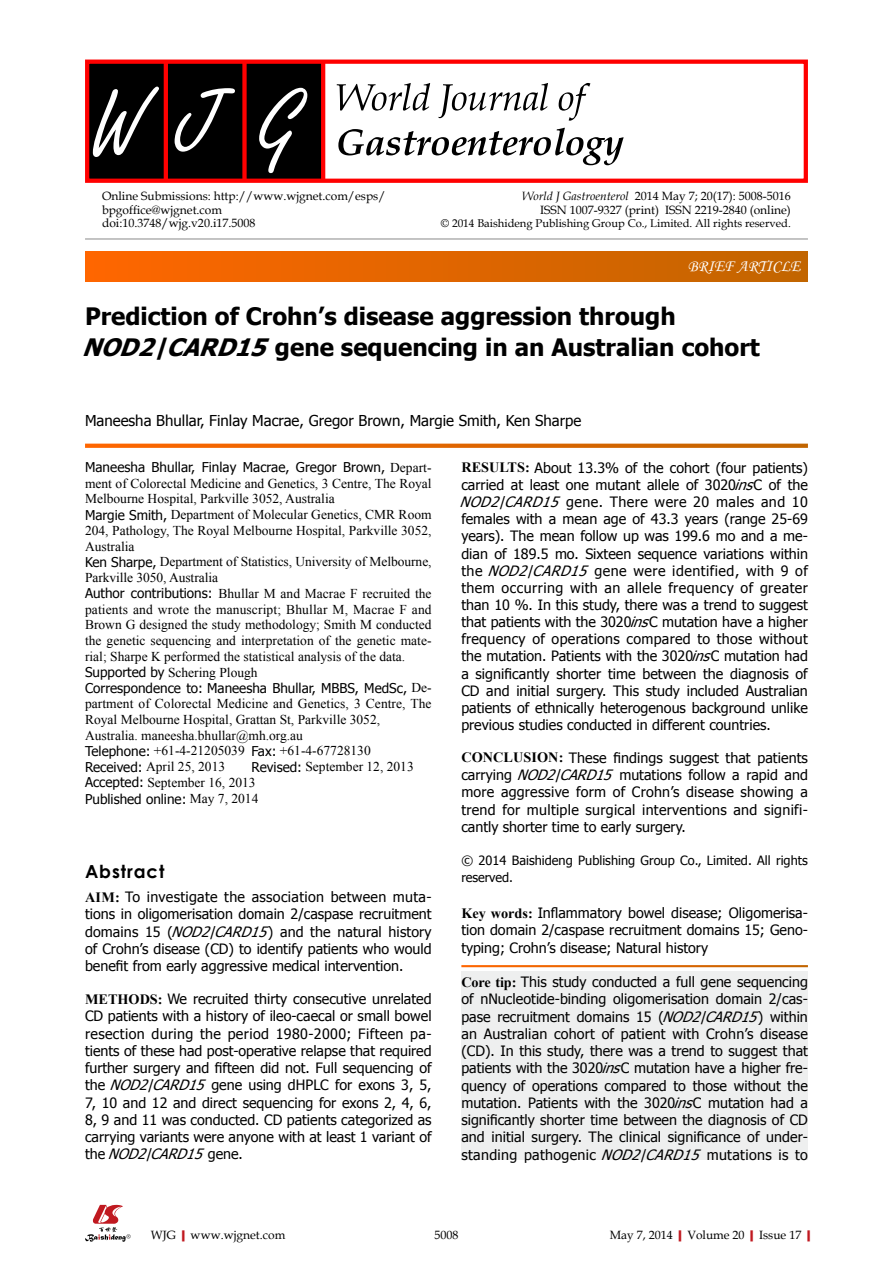
<style>
.page{position:relative;width:893px;height:1263px;background:#fff}
.page>*{position:absolute;margin:0;border:0;box-sizing:border-box;transform-origin:0 0}
.t1{font:700 24px/31.5px "Tahoma";color:#000}
.t2{font:700 18px "Century Gothic";letter-spacing:.05em;color:#000}
.t3{font:16.5px "Monotype Corsiva";color:#fff}
.t4{font:15px "Tahoma";color:#000}
.t5{font:14.25px/17.2px "Tahoma";color:#000;text-align:justify}
.t6{font:13.5px/15.8px "Times New Roman";color:#000}
.t7{font:13.5px "Tahoma";color:#000}
.t8{font:12.75px/17.2px "Tahoma";color:#000}
.t9{font:12px/13.5px "Book Antiqua";color:#000}
.t10{font:11.25px "Book Antiqua";color:#000}
.s1{font-style:italic}
.s2{font-family:"Times New Roman"}
.s3{font-family:"Tahoma"}
.s4{font-family:"Times New Roman";font-weight:700}
.s5{font-weight:700;color:#c01920}
</style>
<div class="page">
<div style="left:461px;top:971px;width:347px;height:189px;background:#eeefef"></div>
<div style="left:85px;top:252px;width:723px;height:29px;background:linear-gradient(to right,#f60,#c16500)"></div>
<hr style="left:85px;top:239px;width:723px;height:1px;background:#898989">
<div style="left:87px;top:61px;width:236px;height:121px;background:#000"></div>
<hr style="left:164px;top:61px;width:4px;height:121px;background:#f00">
<div style="left:242px;top:61px;width:5px;height:121px;background:#f00"></div>
<hr style="left:321px;top:61px;width:4px;height:121px;background:#f00">
<div style="left:85px;top:60px;width:723px;height:123px;border:4px solid #f00"></div>
<svg style="left:259px;top:88px;width:48px;height:85px"></svg>
<svg style="left:175px;top:88px;width:60px;height:64px"></svg>
<svg style="left:93px;top:87px;width:66px;height:70px"></svg>
<svg style="left:337px;top:83px;width:253px;height:38px"></svg>
<svg style="left:338px;top:128px;width:286px;height:37px"></svg>
<svg style="left:85px;top:1205px;width:46px;height:37px"></svg>
<svg style="left:85px;top:444px;width:723px;height:4px;background:#e16a08"></svg>
<p class="t9" style="left:102px;top:189px;width:285px">Online Submissions: http://www.wjgnet.com/esps/ bpgoffice@wjgnet.com<br>doi:10.3748/wjg.v20.i17.5008</p>
<p class="t9" style="left:522px;top:189px;width:270px;text-align:right"><span class="s1">World J Gastroenterol</span> 2014 May 7; 20(17): 5008-5016<br>ISSN 1007-9327 (print) ISSN 2219-2840 (online)</p>
<p class="t10" style="left:441px;top:215px;width:352px">© 2014 Baishideng Publishing Group Co., Limited. All rights reserved.</p>
<p class="t3" style="left:688px;top:256px;width:114px">BRIEF ARTICLE</p>
<h1 class="t1" style="left:82px;top:298px;width:679px">Prediction of Crohn’s disease aggression through<br><span class="s1">NOD2</span>/<span class="s1">CARD15</span> gene sequencing in an Australian cohort</h1>
<p class="t4" style="left:85px;top:410px;width:498px">Maneesha Bhullar, Finlay Macrae, Gregor Brown, Margie Smith, Ken Sharpe</p>
<p class="t7" style="left:85px;top:458px;width:348px">Maneesha Bhullar, Finlay Macrae, Gregor Brown, <span class="s2">Depart-</span></p>
<p class="t6" style="left:85px;top:475px;width:348px">ment of Colorectal Medicine and Genetics, 3 Centre, The Royal Melbourne Hospital, Parkville 3052, Australia<br><span class="s3">Margie Smith,</span> Department of Molecular Genetics, CMR Room 204, Pathology, The Royal Melbourne Hospital, Parkville 3052, Australia<br><span class="s3">Ken Sharpe,</span> Department of Statistics, University of Melbourne, Parkville 3050, Australia<br><span class="s3">Author contributions:</span> Bhullar M and Macrae F recruited the patients and wrote the manuscript; Bhullar M, Macrae F and Brown G designed the study methodology; Smith M conducted the genetic sequencing and interpretation of the genetic mate&shy;rial; Sharpe K performed the statistical analysis of the data.<br><span class="s3">Supported by</span> Schering Plough</p>
<p class="t7" style="left:85px;top:679px;width:348px">Correspondence to: Maneesha Bhullar, MBBS, MedSc, <span class="s2">De-</span></p>
<p class="t6" style="left:85px;top:695px;width:348px">partment of Colorectal Medicine and Genetics, 3 Centre, The Royal Melbourne Hospital, Grattan St, Parkville 3052, Australia. maneesha.bhullar@mh.org.au<br><span class="s3">Telephone:</span> +61-4-21205039 <span class="s3">Fax:</span> +61-4-67728130<br><span class="s3">Received:</span> April 25, 2013</p>
<p class="t6" style="left:85px;top:758px;width:330px;text-indent:167px"><span class="s3">Revised:</span> September 12, 2013<br><span class="s3">Accepted:</span> September 16, 2013</p>
<p class="t7" style="left:85px;top:790px;width:175px">Published online: <span class="s2">May 7, 2014</span></p>
<p class="t2" style="left:85px;top:858px;width:81px">Abstract</p>
<p class="t5" style="left:85px;top:888px;width:348px"><span class="s4">AIM:</span> To investigate the association between muta&shy;tions in oligomerisation domain 2/caspase recruitment domains 15 (<span class="s1">NOD2</span>/<span class="s1">CARD15</span>) and the natural history of Crohn’s disease (CD) to identify patients who would benefit from early aggressive medical intervention.</p>
<p class="t5" style="left:85px;top:990px;width:348px"><span class="s4">METHODS:</span> We recruited thirty consecutive unrelated CD patients with a history of ileo-caecal or small bowel resection during the period 1980-2000; Fifteen pa&shy;tients of these had post-operative relapse that required further surgery and fifteen did not. Full sequencing of the <span class="s1">NOD2</span>/<span class="s1">CARD15</span> gene using dHPLC for exons 3, 5, 7, 10 and 12 and direct sequencing for exons 2, 4, 6, 8, 9 and 11 was conducted. CD patients categorized as carrying variants were anyone with at least 1 variant of t h e <span class="s1">NOD2</span>/ <span class="s1">CARD15</span> g e n e .</p>
<p class="t5" style="left:459px;top:458px;width:350px"><span class="s4">RESULTS:</span> About 13.3% of the cohort (four patients) carried at least one mutant allele of 3020<span class="s1">ins</span>C of the <span class="s1">NOD2</span>/<span class="s1">CARD15</span> gene. There were 20 males and 10 females with a mean age of 43.3 years (range 25-69 years). The mean follow up was 199.6 mo and a me&shy;dian of 189.5 mo. Sixteen sequence variations within the <span class="s1">NOD2</span>/<span class="s1">CARD15</span> gene were identified, with 9 of them occurring with an allele frequency of greater than 10 %. In this study, there was a trend to suggest that patients with the 3020<span class="s1">ins</span>C mutation have a higher frequency of operations compared to those without the mutation. Patients with the 3020<span class="s1">ins</span>C mutation had a significantly shorter time between the diagnosis of CD and initial surgery. This study included Australian patients of ethnically heterogenous background unlike previous studies conducted in different countries.</p>
<p class="t5" style="left:461px;top:748px;width:348px"><span class="s4">CONCLUSION:</span> These findings suggest that patients carrying <span class="s1">NOD2</span>/<span class="s1">CARD15</span> mutations follow a rapid and more aggressive form of Crohn’s disease showing a trend for multiple surgical interventions and signifi&shy;cantly shorter time to early surgery.</p>
<p class="t8" style="left:461px;top:851px;width:348px">© 2014 Baishideng Publishing Group Co., Limited. All rights reserved.</p>
<p class="t5" style="left:461px;top:903px;width:348px"><span class="s4">Key words:</span> Inflammatory bowel disease; Oligomerisa&shy;tion domain 2/caspase recruitment domains 15; Geno&shy;typing; Crohn’s disease; Natural history</p>
<p class="t5" style="left:461px;top:972px;width:348px"><span class="s4">Core tip:</span> This study conducted a full gene sequencing of nNucleotide-binding oligomerisation domain 2/cas&shy;pase recruitment domains 15 (<span class="s1">NOD2</span>/<span class="s1">CARD15</span>) within an Australian cohort of patient with Crohn’s disease (CD). In this study, there was a trend to suggest that patients with the 3020<span class="s1">ins</span>C mutation have a higher fre&shy;quency of operations compared to those without the mutation. Patients with the 3020<span class="s1">ins</span>C mutation had a significantly shorter time between the diagnosis of CD and initial surgery. The clinical significance of under&shy;standing pathogenic <span class="s1">NOD2</span>/<span class="s1">CARD15</span> mutations is to</p>
<p class="t9" style="left:151px;top:1227px;width:136px">WJG<span class="s5">|</span>www.wjgnet.com</p>
<p class="t9" style="left:434px;top:1227px;width:25px">5008</p>
<p class="t9" style="left:610px;top:1227px;width:208px">May 7, 2014<span class="s5">|</span>Volume 20<span class="s5">|</span>Issue 17<span class="s5">|</span></p>
</div>
